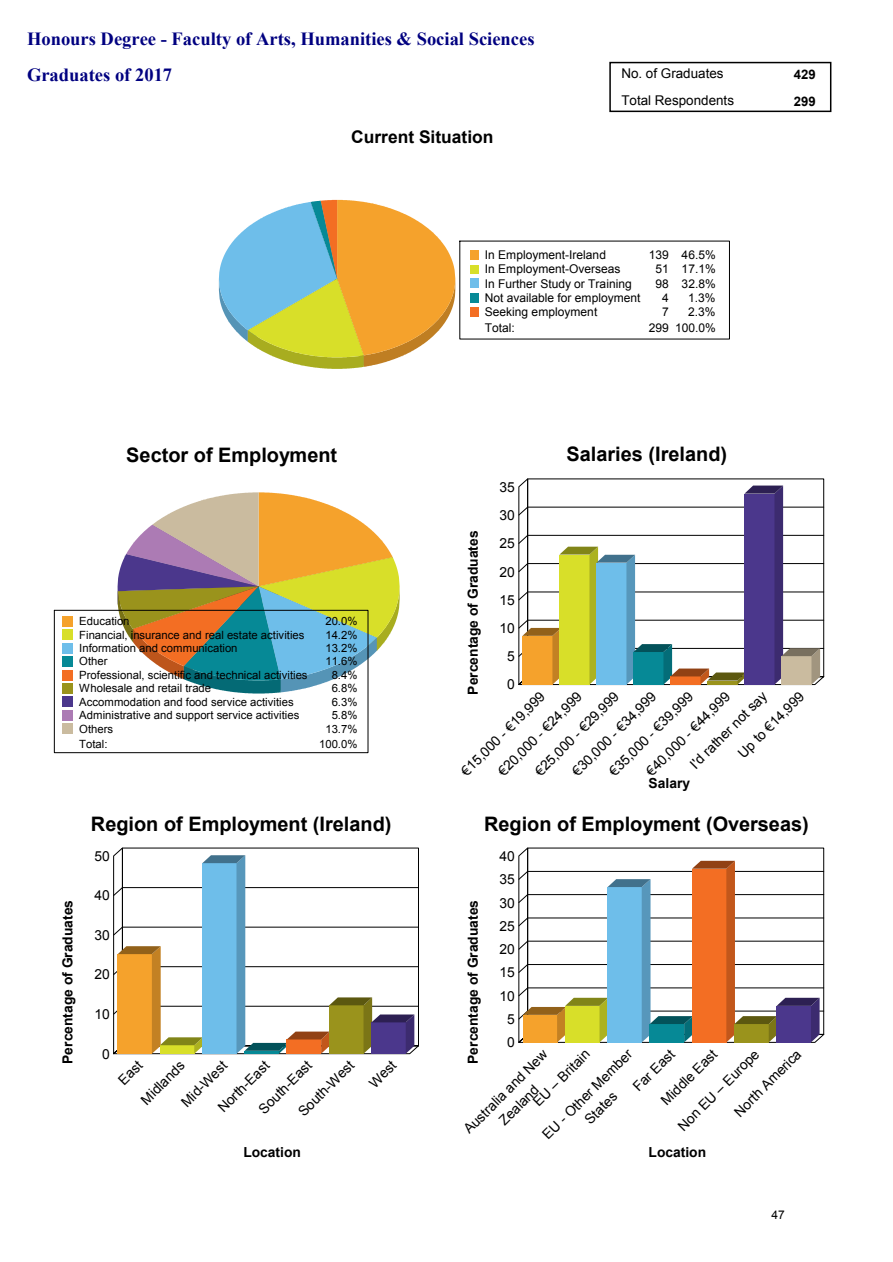
<style>
.page{position:relative;width:893px;height:1262px;background:#fff}
.page>*{position:absolute;margin:0;border:0;box-sizing:border-box;transform-origin:0 0}
.t1{font:700 19.95px "Arial";color:#000}
.t2{font:700 18.6px/36px "Times New Roman";color:#000080}
.t3{font:700 17.4px "Arial";color:#000}
.t4{font:13.8px/19px "Arial";color:#000;text-align:center}
.t5{font:700 13.8px "Arial";color:#000}
.t6{font:13.35px/27px "Arial";color:#000}
.t7{font:700 13.2px/27px "Arial";color:#000}
.t8{font:12px "Arial";color:#000}
.t9{font:11.25px "Arial";color:#000}
</style>
<div class="page">
<svg style="left:518px;top:847px;width:307px;height:196px"></svg>
<svg style="left:113px;top:847px;width:306px;height:208px"></svg>
<svg style="left:518px;top:478px;width:307px;height:208px"></svg>
<svg style="left:118px;top:492px;width:281px;height:201px"></svg>
<div style="left:54px;top:610px;width:314px;height:142px;border:1px solid #000"></div>
<div style="left:62px;top:616px;width:10px;height:10px;background:#f5a22c"></div>
<div style="left:62px;top:629px;width:10px;height:11px;background:#d8df29"></div>
<div style="left:62px;top:643px;width:10px;height:10px;background:#6ebeea"></div>
<div style="left:62px;top:656px;width:10px;height:10px;background:#068996"></div>
<div style="left:62px;top:670px;width:10px;height:10px;background:#f36e23"></div>
<div style="left:62px;top:683px;width:10px;height:10px;background:#9a931c"></div>
<div style="left:62px;top:696px;width:10px;height:11px;background:#4b378c"></div>
<div style="left:62px;top:710px;width:10px;height:10px;background:#ac7bb4"></div>
<div style="left:62px;top:723px;width:10px;height:11px;background:#cabb9f"></div>
<svg style="left:219px;top:200px;width:236px;height:169px"></svg>
<div style="left:469px;top:250px;width:9px;height:9px;background:#f5a22c"></div>
<div style="left:469px;top:265px;width:9px;height:9px;background:#d8df29"></div>
<div style="left:469px;top:279px;width:9px;height:9px;background:#6ebeea"></div>
<div style="left:469px;top:293px;width:9px;height:9px;background:#068996"></div>
<div style="left:469px;top:307px;width:9px;height:9px;background:#f36e23"></div>
<div style="left:609px;top:62px;width:222px;height:50px;border:2px solid #000"></div>
<h2 class="t2" style="left:27px;top:21px;width:509px">Honours Degree - Faculty of Arts, Humanities &amp; Social Sciences<br>Graduates of 2017</h2>
<p class="t3" style="left:351px;top:127px;width:144px">Current Situation</p>
<p class="t6" style="left:621px;top:60px;width:114px">No. of Graduates<br>Total Respondents</p>
<p class="t8" style="left:485px;top:248px;width:123px">In Employment-Ireland</p>
<p class="t8" style="left:649px;top:248px;width:68px">139 46.5%</p>
<p class="t8" style="left:485px;top:262px;width:137px">In Employment-Overseas</p>
<p class="t8" style="left:655px;top:262px;width:62px">51 17.1%</p>
<p class="t8" style="left:485px;top:277px;width:148px">In Further Study or Training</p>
<p class="t8" style="left:681px;top:277px;width:36px">32.8%</p>
<p class="t8" style="left:655px;top:277px;width:15px">98</p>
<p class="t8" style="left:485px;top:291px;width:157px">Not available for employment</p>
<p class="t8" style="left:688px;top:291px;width:29px">1.3%</p>
<p class="t8" style="left:662px;top:291px;width:8px">4</p>
<p class="t8" style="left:485px;top:305px;width:114px">Seeking employment</p>
<p class="t8" style="left:688px;top:305px;width:29px">2.3%</p>
<p class="t8" style="left:662px;top:305px;width:8px">7</p>
<h1 class="t1" style="left:126px;top:443px;width:212px">Sector of Employment</h1>
<p class="t8" style="left:485px;top:321px;width:32px">Total:</p>
<p class="t8" style="left:649px;top:321px;width:68px">299 100.0%</p>
<p class="t4" style="left:499px;top:477px;width:17px">35</p>
<p class="t4" style="left:499px;top:505px;width:17px">30</p>
<h1 class="t1" style="left:566px;top:443px;width:162px">Salaries (Ireland)</h1>
<p class="t7" style="left:793px;top:61px;width:23px">429<br>299</p>
<p class="t9" style="left:79px;top:615px;width:52px">Education</p>
<p class="t9" style="left:325px;top:615px;width:34px">20.0%</p>
<p class="t9" style="left:79px;top:628px;width:227px">Financial, insurance and real estate activities</p>
<p class="t9" style="left:325px;top:628px;width:34px">14.2%</p>
<p class="t9" style="left:79px;top:642px;width:160px">Information and communication</p>
<p class="t9" style="left:325px;top:642px;width:34px">13.2%</p>
<p class="t9" style="left:79px;top:655px;width:30px">Other</p>
<p class="t9" style="left:325px;top:655px;width:34px">11.6%</p>
<p class="t9" style="left:79px;top:669px;width:230px">Professional, scientific and technical activities</p>
<p class="t9" style="left:332px;top:669px;width:27px">8.4%</p>
<p class="t9" style="left:79px;top:682px;width:133px">Wholesale and retail trade</p>
<p class="t9" style="left:332px;top:682px;width:27px">6.8%</p>
<p class="t9" style="left:79px;top:695px;width:216px">Accommodation and food service activities</p>
<p class="t9" style="left:332px;top:695px;width:27px">6.3%</p>
<p class="t9" style="left:79px;top:709px;width:221px">Administrative and support service activities</p>
<p class="t9" style="left:332px;top:709px;width:27px">5.8%</p>
<p class="t9" style="left:79px;top:722px;width:35px">Others</p>
<p class="t9" style="left:325px;top:722px;width:34px">13.7%</p>
<p class="t9" style="left:79px;top:738px;width:30px">Total:</p>
<p class="t9" style="left:319px;top:738px;width:40px">100.0%</p>
<h1 class="t1" style="left:91px;top:812px;width:302px">Region of Employment (Ireland)</h1>
<p class="t5" style="left:60px;top:1063px;width:165px;rotate:-90deg">Percentage of Graduates</p>
<p class="t4" style="left:94px;top:846px;width:17px">50</p>
<p class="t4" style="left:94px;top:886px;width:17px">40</p>
<p class="t4" style="left:94px;top:925px;width:17px">30</p>
<p class="t4" style="left:94px;top:965px;width:17px">20</p>
<p class="t4" style="left:94px;top:1004px;width:17px">10</p>
<p class="t4" style="left:102px;top:1044px;width:9px">0</p>
<p class="t4" style="left:254px;top:1104px;width:70px;rotate:-45deg">South-East</p>
<p class="t4" style="left:114px;top:1075px;width:29px;rotate:-45deg">East</p>
<p class="t4" style="left:294px;top:1107px;width:74px;rotate:-45deg">South-West</p>
<p class="t4" style="left:365px;top:1078px;width:33px;rotate:-45deg">West</p>
<p class="t5" style="left:243px;top:1144px;width:59px">Location</p>
<p class="t4" style="left:214px;top:1103px;width:67px;rotate:-45deg">North-East</p>
<p class="t4" style="left:177px;top:1097px;width:60px;rotate:-45deg">Mid-West</p>
<p class="t4" style="left:136px;top:1095px;width:57px;rotate:-45deg">Midlands</p>
<p class="t5" style="left:465px;top:694px;width:165px;rotate:-90deg">Percentage of Graduates</p>
<p class="t4" style="left:499px;top:534px;width:17px">25</p>
<p class="t4" style="left:499px;top:562px;width:17px">20</p>
<p class="t4" style="left:499px;top:590px;width:17px">15</p>
<p class="t4" style="left:499px;top:618px;width:17px">10</p>
<p class="t4" style="left:507px;top:647px;width:9px">5</p>
<p class="t4" style="left:507px;top:675px;width:9px">0</p>
<p class="t4" style="left:733px;top:748px;width:88px;rotate:-45deg">Up to €14,999</p>
<p class="t4" style="left:456px;top:766px;width:114px;rotate:-45deg">€15,000 - €19,999</p>
<p class="t4" style="left:493px;top:766px;width:114px;rotate:-45deg">€20,000 - €24,999</p>
<p class="t4" style="left:530px;top:766px;width:114px;rotate:-45deg">€25,000 - €29,999</p>
<p class="t4" style="left:567px;top:766px;width:114px;rotate:-45deg">€30,000 - €34,999</p>
<p class="t4" style="left:604px;top:766px;width:114px;rotate:-45deg">€35,000 - €39,999</p>
<p class="t4" style="left:641px;top:766px;width:114px;rotate:-45deg">€40,000 - €44,999</p>
<p class="t4" style="left:685px;top:759px;width:104px;rotate:-45deg">I'd rather not say</p>
<p class="t5" style="left:648px;top:775px;width:43px">Salary</p>
<h1 class="t1" style="left:484px;top:812px;width:326px">Region of Employment (Overseas)</h1>
<p class="t4" style="left:499px;top:846px;width:17px">40</p>
<p class="t4" style="left:499px;top:870px;width:17px">35</p>
<p class="t4" style="left:499px;top:893px;width:17px">30</p>
<p class="t5" style="left:465px;top:1063px;width:165px;rotate:-90deg">Percentage of Graduates</p>
<p class="t4" style="left:499px;top:916px;width:17px">25</p>
<p class="t4" style="left:499px;top:939px;width:17px">20</p>
<p class="t4" style="left:499px;top:963px;width:17px">15</p>
<p class="t4" style="left:499px;top:986px;width:17px">10</p>
<p class="t4" style="left:507px;top:1009px;width:9px">5</p>
<p class="t4" style="left:507px;top:1033px;width:9px">0</p>
<p class="t4" style="left:656px;top:1096px;width:74px;rotate:-45deg">Middle East</p>
<p class="t4" style="left:628px;top:1082px;width:54px;rotate:-45deg">Far East</p>
<p class="t4" style="left:513px;top:1105px;width:122px;line-height:30px;text-align:left;text-indent:17px;rotate:-45deg">EU – Britain<br>EU - Other Member</p>
<p class="t4" style="left:459px;top:1124px;width:114px;rotate:-45deg">Australia and New<br>Zealand</p>
<p class="t4" style="left:673px;top:1121px;width:110px;rotate:-45deg">Non EU – Europe</p>
<p class="t4" style="left:730px;top:1107px;width:90px;rotate:-45deg">North America</p>
<p class="t4" style="left:580px;top:1115px;width:41px;rotate:-45deg">States</p>
<p class="t5" style="left:648px;top:1144px;width:59px">Location</p>
<p class="t8" style="left:771px;top:1206px;width:15px">47</p>
</div>
